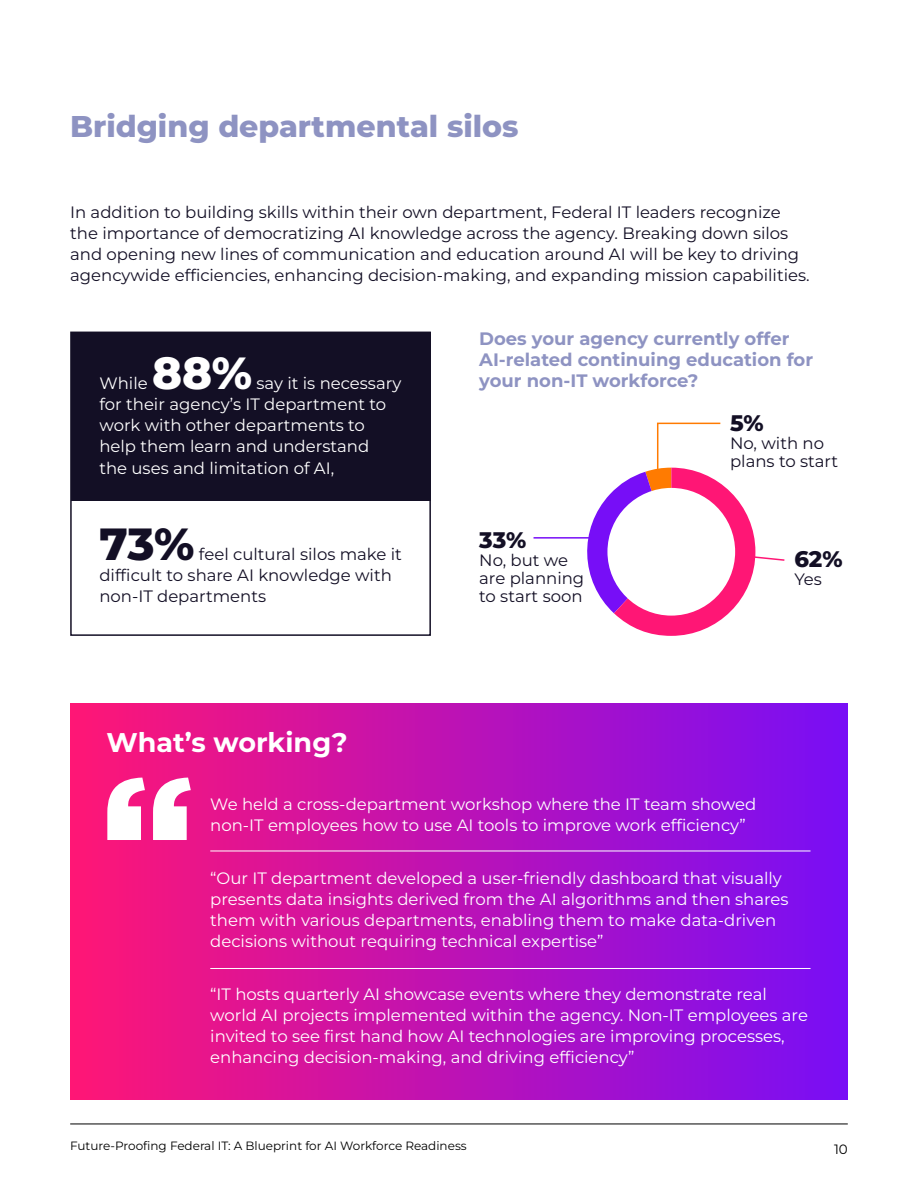
<style>
.page{position:relative;width:918px;height:1188px;background:#fff}
.page>*{position:absolute;margin:0;border:0;box-sizing:border-box;transform-origin:0 0}
.t1{font:900 172.5px "Gotham";color:#fff}
.t2{font:800 45px "Montserrat";color:#130f25}
.t3{font:800 45px "Montserrat";color:#fff}
.t4{font:800 30px "Montserrat";color:#8e93c2}
.t5{font:700 27px "Montserrat";color:#fff}
.t6{font:800 22.5px "Montserrat";color:#130f25}
.t7{font:700 18px/21px "Montserrat";color:#8e93c2}
.t8{font:16.5px/21px "Montserrat";color:#fff}
.t9{font:16.5px/21px "Montserrat";color:#130f25}
.t10{font:13.5px "Montserrat";color:#010101}
.t11{font:12px "Montserrat";color:#010101}
</style>
<div class="page">
<div style="left:71px;top:333px;width:360px;height:168px;background:#130f25"></div>
<div style="left:70px;top:332px;width:361px;height:304px;border:2px solid #130f25"></div>
<hr style="left:70px;top:1124px;width:778px;height:1px;background:#010101">
<svg style="left:587px;top:422px;width:198px;height:214px"></svg>
<hr style="left:534px;top:537px;width:58px;height:2px;background:#770ef7">
<div style="left:70px;top:703px;width:777px;height:396px;background:linear-gradient(to right,#ff1675,#780ef6)"></div>
<hr style="left:210px;top:851px;width:601px;height:1px;background:#fff">
<hr style="left:210px;top:968px;width:601px;height:1px;background:#fff">
<h3 class="t4" style="left:70px;top:104px;width:450px">Bridging departmental silos</h3>
<p class="t9" style="left:70px;top:201px;width:741px">In addition to building skills within their own department, Federal IT leaders recognize the importance of democratizing AI knowledge across the agency. Breaking down silos and opening new lines of communication and education around AI will be key to driving agencywide efficiencies, enhancing decision-making, and expanding mission capabilities.</p>
<h2 class="t3" style="left:152px;top:341px;width:102px">88%</h2>
<p class="t8" style="left:99px;top:373px;width:304px;text-indent:157px">say it is necessary for their agency’s IT department to work with other departments to help them learn and understand<br>the uses and limitation of AI,</p>
<p class="t8" style="left:99px;top:373px;width:50px">While</p>
<h2 class="t2" style="left:99px;top:511px;width:97px">73%</h2>
<p class="t9" style="left:99px;top:543px;width:304px;text-indent:100px">feel cultural silos make it difficult to share AI knowledge with non-IT departments</p>
<p class="t7" style="left:479px;top:327px;width:335px">Does your agency currently offer<br>AI-related continuing education for your non-IT workforce?</p>
<h3 class="t6" style="left:730px;top:407px;width:35px">5%</h3>
<p class="t9" style="left:730px;top:434px;width:109px;line-height:18px">No, with no plans to start</p>
<h3 class="t6" style="left:479px;top:523px;width:48px">33%</h3>
<p class="t9" style="left:479px;top:550px;width:106px;line-height:18px">No, but we are planning to start soon</p>
<h3 class="t6" style="left:794px;top:542px;width:50px">62%</h3>
<p class="t9" style="left:794px;top:568px;width:29px">Yes</p>
<h3 class="t5" style="left:107px;top:723px;width:243px">What’s working?</h3>
<h1 class="t1" style="left:100px;top:719px;width:96px">“</h1>
<p class="t8" style="left:210px;top:793px;width:548px">We held a cross-department workshop where the IT team showed non-IT employees how to use AI tools to improve work efficiency”</p>
<p class="t8" style="left:210px;top:867px;width:580px">“Our IT department developed a user-friendly dashboard that visually presents data insights derived from the AI algorithms and then shares them with various departments, enabling them to make data-driven decisions without requiring technical expertise”</p>
<p class="t8" style="left:210px;top:983px;width:599px">“IT hosts quarterly AI showcase events where they demonstrate real world AI projects implemented within the agency. Non-IT employees are invited to see first hand how AI technologies are improving processes, enhancing decision-making, and driving efficiency”</p>
<p class="t11" style="left:70px;top:1137px;width:398px">Future-Proofing Federal IT: A Blueprint for AI Workforce Readiness</p>
<p class="t10" style="left:834px;top:1140px;width:15px">10</p>
</div>
